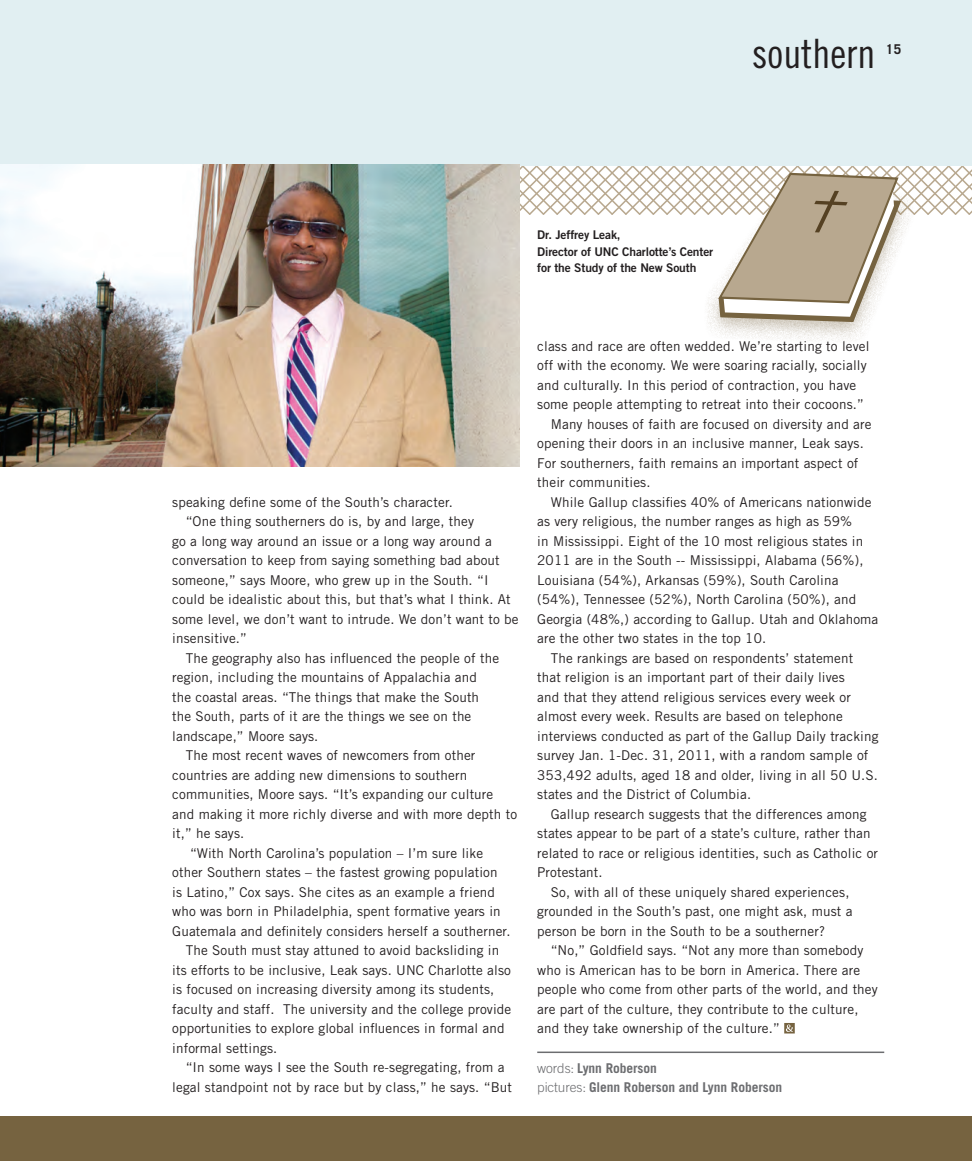
<style>
.page{position:relative;width:972px;height:1161px;background:#fff}
.page>*{position:absolute;margin:0;border:0;box-sizing:border-box;transform-origin:0 0}
.Section_Continuing{font:40.5px "Trade Gothic Cond Eighteen";color:#231f20}
.Body{font:13.5px/19.5px "Trade Gothic";letter-spacing:.01em;color:#231f20}
.Byline_Info{font:700 13.5px/19.5px "Trade Gothic";letter-spacing:-.005em;color:#6c6d70}
.t1{font:700 13.5px "Trade Gothic";color:#231f20}
.Body-2{font:12px/16.5px "Trade Gothic Bold Two";letter-spacing:-.01em;color:#231f20}
.s1{font-weight:300}
</style>
<div class="page">
<div style="left:0;top:0;width:972px;height:166px;background:#e1eff2"></div>
<img style="left:1px;top:165px;width:518px;height:302px">
<div style="left:0;top:1117px;width:972px;height:44px;background:#766340"></div>
<hr style="left:537px;top:1052px;width:347px;height:1px;background:#6c6d70">
<svg style="left:784px;top:1023px;width:11px;height:11px"></svg>
<img style="left:0;top:0;width:1px;height:467px">
<div style="left:703px;top:187px;width:213px;height:158px;background:#766340;opacity:.4"></div>
<img style="left:0;top:166px;width:972px;height:158px">
<p class="Section_Continuing" style="left:752px;top:30px;width:125px">southern</p>
<p class="t1" style="left:886px;top:41px;width:17px">15</p>
<p class="Body-2" style="left:537px;top:227px;width:85px">Dr. Jeffrey Leak,</p>
<p class="Body-2" style="left:537px;top:243px;width:177px">Director of UNC Charlotte’s Center for the Study of the New South</p>
<p class="Body" style="left:172px;top:492px;width:282px">speaking define some of the South’s character.</p>
<p class="Body" style="left:172px;top:512px;width:348px;text-indent:14px">“One thing southerners do is, by and large, they<br>go a long way around an issue or a long way around a conversation to keep from saying something bad about someone,” says Moore, who grew up in the South. “I could be idealistic about this, but that’s what I think. At some level, we don’t want to intrude. We don’t want to be insensitive.”</p>
<p class="Body" style="left:172px;top:648px;width:328px;text-indent:14px">The geography also has influenced the people of the region, including the mountains of Appalachia and the coastal areas. “The things that make the South the South, parts of it are the things we see on the landscape,” Moore says.</p>
<p class="Body" style="left:172px;top:746px;width:346px;text-indent:14px">The most recent waves of newcomers from other countries are adding new dimensions to southern communities, Moore says. “It’s expanding our culture and making it more richly diverse and with more depth to it,” he says.</p>
<p class="Body" style="left:172px;top:843px;width:340px;text-indent:18px">“With North Carolina’s population – I’m sure like other Southern states – the fastest growing population is Latino,” Cox says. She cites as an example a friend who was born in Philadelphia, spent formative years in Guatemala and definitely considers herself a southerner.</p>
<p class="Body" style="left:172px;top:941px;width:341px;text-indent:14px">The South must stay attuned to avoid backsliding in its efforts to be inclusive, Leak says. UNC Charlotte also is focused on increasing diversity among its students, faculty and staff. The university and the college provide opportunities to explore global influences in formal and informal settings.</p>
<p class="Body" style="left:172px;top:1058px;width:341px;text-align:center">“In some ways I see the South re-segregating, from a legal standpoint not by race but by class,” he says. “But</p>
<p class="Body" style="left:537px;top:336px;width:334px">class and race are often wedded. We’re starting to level off with the economy. We were soaring racially, socially and culturally. In this period of contraction, you have some people attempting to retreat into their cocoons.”</p>
<p class="Body" style="left:537px;top:414px;width:336px;text-indent:14px">Many houses of faith are focused on diversity and are opening their doors in an inclusive manner, Leak says.<br>For southerners, faith remains an important aspect of their communities.</p>
<p class="Body" style="left:537px;top:492px;width:343px;text-indent:14px">While Gallup classifies 40% of Americans nationwide as very religious, the number ranges as high as 59%<br>in Mississippi. Eight of the 10 most religious states in 2011 are in the South -- Mississippi, Alabama (56%), Louisiana (54%), Arkansas (59%), South Carolina (54%), Tennessee (52%), North Carolina (50%), and Georgia (48%,) according to Gallup. Utah and Oklahoma are the other two states in the top 10.</p>
<p class="Body" style="left:537px;top:648px;width:343px;text-indent:14px">The rankings are based on respondents’ statement that religion is an important part of their daily lives<br>and that they attend religious services every week or almost every week. Results are based on telephone interviews conducted as part of the Gallup Daily tracking survey Jan. 1-Dec. 31, 2011, with a random sample of 353,492 adults, aged 18 and older, living in all 50 U.S. states and the District of Columbia.</p>
<p class="Body" style="left:537px;top:804px;width:342px;text-indent:14px">Gallup research suggests that the differences among states appear to be part of a state’s culture, rather than related to race or religious identities, such as Catholic or Protestant.</p>
<p class="Body" style="left:537px;top:882px;width:317px;text-indent:14px">So, with all of these uniquely shared experiences, grounded in the South’s past, one might ask, must a person be born in the South to be a southerner?</p>
<p class="Body" style="left:537px;top:941px;width:342px;text-indent:14px">“No,” Goldfield says. “Not any more than somebody who is American has to be born in America. There are people who come from other parts of the world, and they are part of the culture, they contribute to the culture, and they take ownership of the culture.”</p>
<p class="Byline_Info" style="left:537px;top:1058px;width:246px"><span class="s1">words:</span> Lynn Roberson<br><span class="s1">pictures:</span> Glenn Roberson and Lynn Roberson</p>
</div>
